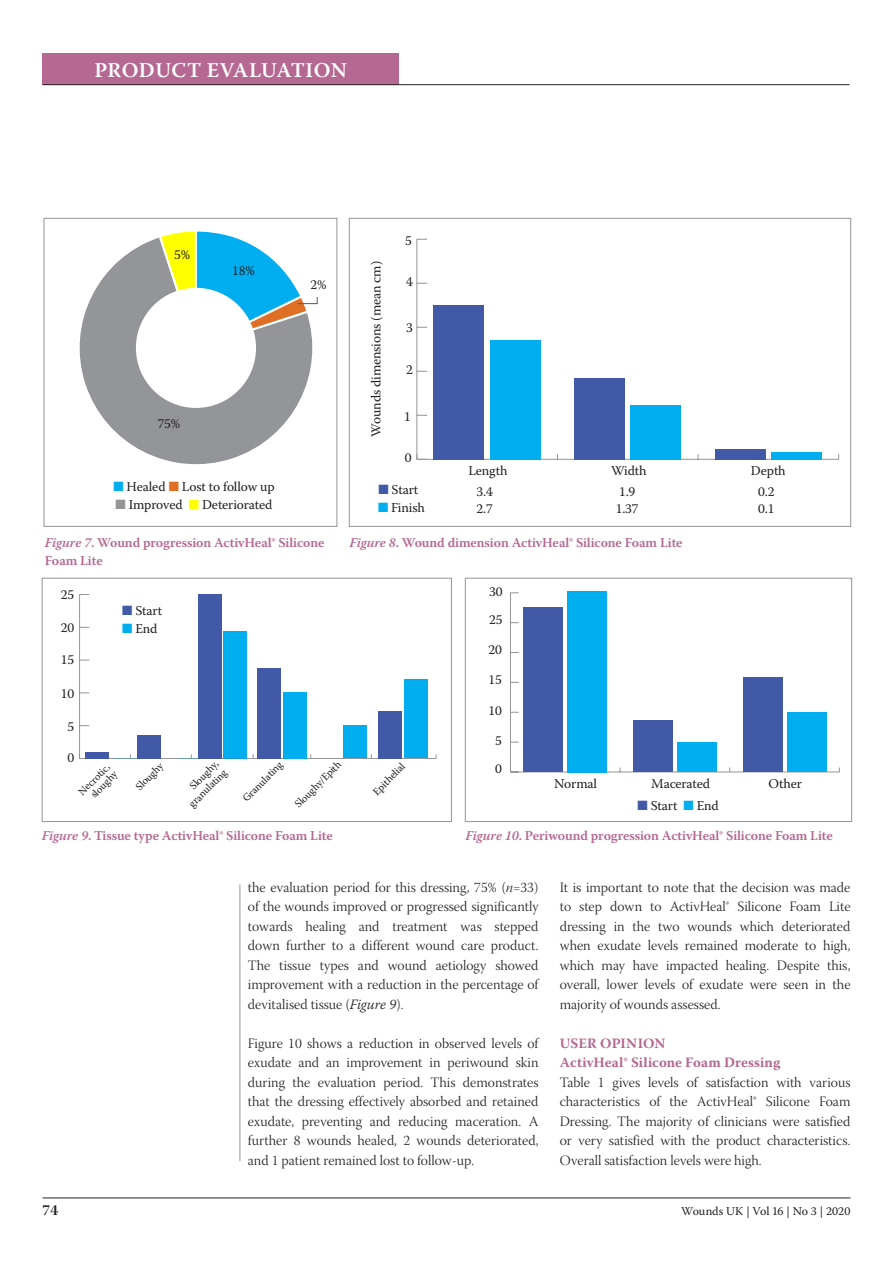
<style>
.page{position:relative;width:893px;height:1263px;background:#fff}
.page>*{position:absolute;margin:0;border:0;box-sizing:border-box;transform-origin:0 0}
.t1{font:600 21px "Warnock Pro";letter-spacing:.02em;color:#fff}
.t2{font:15px "Warnock Pro Bold Subh";color:#231f20}
.Paragraph_indented{font:14.25px/19.5px "Warnock Pro Light Subh";color:#231f20;text-align:justify}
.B-head{font:700 14.25px "Warnock Pro";letter-spacing:.005em;color:#b56891}
.A-head{font:700 14.25px "Warnock Pro";letter-spacing:.005em;color:#b56891}
.Figure_caption{font:600 13.5px/18px "Warnock Pro";letter-spacing:-.01em;color:#b56891}
.Figure_caption-2{font:13.5px "Warnock Pro";letter-spacing:-.01em;color:#231f20}
.t3{font:12px "Warnock Pro";letter-spacing:-.005em;color:#231f20}
.Figure_caption-3{font:10.5px/10.5px "Warnock Pro";color:#231f20;text-align:right}
.s1{color:#00aeef}
.s2{color:#df6f25}
.s3{color:#939598}
.s4{color:#ff0}
.s5{color:#4259a7}
.s6{font-style:italic}
.s7{font-family:"Warnock Pro Light It Subh"}
.s8{font-family:"Warnock Pro";font-weight:300;font-style:italic}
</style>
<div class="page">
<hr style="left:43px;top:1197px;width:807px;height:1px;background:#231f20">
<div style="left:43px;top:53px;width:356px;height:32px;background:#b56891"></div>
<hr style="left:43px;top:84px;width:806px;height:1px;background:#231f20">
<div style="left:44px;top:218px;width:293px;height:308px;border:1px solid #939598"></div>
<div style="left:349px;top:218px;width:502px;height:308px;border:1px solid #939598"></div>
<hr style="left:417px;top:459px;width:422px;height:1px;background:#939598">
<hr style="left:417px;top:239px;width:1px;height:220px;background:#939598">
<svg style="left:417px;top:454px;width:10px;height:5px"></svg>
<div style="left:490px;top:340px;width:50px;height:119px;background:#00aeef"></div>
<div style="left:631px;top:405px;width:50px;height:54px;background:#00aeef"></div>
<div style="left:771px;top:452px;width:51px;height:7px;background:#00aeef"></div>
<div style="left:434px;top:305px;width:50px;height:154px;background:#4259a7"></div>
<div style="left:574px;top:378px;width:51px;height:81px;background:#4259a7"></div>
<div style="left:715px;top:449px;width:51px;height:10px;background:#4259a7"></div>
<div style="left:42px;top:578px;width:410px;height:244px;border:1px solid #939598"></div>
<div style="left:465px;top:578px;width:387px;height:244px;border:1px solid #939598"></div>
<hr style="left:80px;top:758px;width:356px;height:1px;background:#939598">
<hr style="left:79px;top:594px;width:1px;height:164px;background:#939598">
<div style="left:224px;top:631px;width:23px;height:128px;background:#00aeef"></div>
<div style="left:283px;top:692px;width:23px;height:67px;background:#00aeef"></div>
<div style="left:343px;top:725px;width:24px;height:33px;background:#00aeef"></div>
<div style="left:405px;top:679px;width:23px;height:79px;background:#00aeef"></div>
<div style="left:86px;top:752px;width:23px;height:7px;background:#4259a7"></div>
<div style="left:137px;top:735px;width:23px;height:23px;background:#4259a7"></div>
<div style="left:198px;top:594px;width:23px;height:164px;background:#4259a7"></div>
<div style="left:257px;top:668px;width:23px;height:90px;background:#4259a7"></div>
<div style="left:379px;top:711px;width:23px;height:47px;background:#4259a7"></div>
<hr style="left:510px;top:772px;width:329px;height:1px;background:#939598">
<hr style="left:510px;top:593px;width:1px;height:179px;background:#939598">
<div style="left:567px;top:591px;width:39px;height:181px;background:#00aeef"></div>
<div style="left:677px;top:742px;width:39px;height:30px;background:#00aeef"></div>
<div style="left:787px;top:712px;width:39px;height:60px;background:#00aeef"></div>
<div style="left:523px;top:608px;width:40px;height:164px;background:#4259a7"></div>
<div style="left:633px;top:721px;width:39px;height:51px;background:#4259a7"></div>
<div style="left:743px;top:677px;width:39px;height:95px;background:#4259a7"></div>
<hr style="left:240px;top:884px;width:1px;height:277px;background:#939598">
<svg style="left:79px;top:238px;width:234px;height:227px"></svg>
<div style="left:136px;top:288px;width:120px;height:120px;background:#fff;border-radius:50%"></div>
<svg style="left:157px;top:231px;width:161px;height:120px"></svg>
<h1 class="t1" style="left:94px;top:57px;width:254px">PRODUCT EVALUATION</h1>
<p class="Figure_caption-2" style="left:174px;top:247px;width:18px">5%</p>
<p class="Figure_caption-2" style="left:232px;top:262px;width:24px">18%</p>
<p class="Figure_caption-2" style="left:310px;top:277px;width:18px">2%</p>
<p class="Figure_caption-2" style="left:158px;top:416px;width:24px">75%</p>
<p class="Figure_caption-2" style="left:113px;top:478px;width:163px"><span class="s1">■</span> Healed <span class="s2">■</span> Lost to follow up</p>
<p class="Figure_caption-2" style="left:116px;top:496px;width:158px"><span class="s3">■</span> Improved <span class="s4">■</span> Deteriorated</p>
<p class="Figure_caption-2" style="left:368px;top:437px;width:177px;rotate:-90deg">Wounds dimensions (mean cm)</p>
<p class="Figure_caption-2" style="left:405px;top:233px;width:8px">5</p>
<p class="Figure_caption-2" style="left:406px;top:273px;width:8px">4</p>
<p class="Figure_caption-2" style="left:406px;top:320px;width:8px">3</p>
<p class="Figure_caption-2" style="left:406px;top:362px;width:8px">2</p>
<p class="Figure_caption-2" style="left:404px;top:408px;width:8px">1</p>
<p class="Figure_caption-2" style="left:405px;top:450px;width:8px">0</p>
<p class="Figure_caption-2" style="left:468px;top:462px;width:41px">Length</p>
<p class="Figure_caption-2" style="left:611px;top:462px;width:37px">Width</p>
<p class="Figure_caption-2" style="left:751px;top:462px;width:36px">Depth</p>
<p class="Figure_caption-2" style="left:378px;top:482px;width:42px"><span class="s5">■</span> Start</p>
<p class="Figure_caption-2" style="left:477px;top:483px;width:18px">3.4</p>
<p class="Figure_caption-2" style="left:619px;top:483px;width:18px">1.9</p>
<p class="Figure_caption-2" style="left:758px;top:483px;width:18px">0.2</p>
<p class="Figure_caption-2" style="left:378px;top:500px;width:48px"><span class="s1">■</span> Finish</p>
<p class="Figure_caption-2" style="left:477px;top:500px;width:18px">2.7</p>
<p class="Figure_caption-2" style="left:616px;top:500px;width:25px">1.37</p>
<p class="Figure_caption-2" style="left:758px;top:500px;width:18px">0.1</p>
<p class="Figure_caption" style="left:45px;top:533px;width:281px"><span class="s6">Figure 7</span>. Wound progression ActivHeal® Silicone<br>Foam Lite</p>
<p class="Figure_caption" style="left:350px;top:533px;width:335px"><span class="s6">Figure 8</span>. Wound dimension ActivHeal® Silicone Foam Lite</p>
<p class="Figure_caption-2" style="left:61px;top:587px;width:15px">25</p>
<p class="Figure_caption-2" style="left:61px;top:620px;width:15px">20</p>
<p class="Figure_caption-2" style="left:61px;top:652px;width:15px">15</p>
<p class="Figure_caption-2" style="left:61px;top:685px;width:15px">10</p>
<p class="Figure_caption-2" style="left:67px;top:718px;width:8px">5</p>
<p class="Figure_caption-2" style="left:122px;top:602px;width:42px"><span class="s5">■</span> Start</p>
<p class="Figure_caption-2" style="left:122px;top:620px;width:37px"><span class="s1">■</span> End</p>
<p class="Figure_caption-2" style="left:67px;top:749px;width:8px">0</p>
<p class="Figure_caption-3" style="left:76px;top:790px;width:42px;rotate:-45deg">Necrotic, sloughy</p>
<p class="Figure_caption-3" style="left:133px;top:785px;width:36px;rotate:-45deg">Sloughy</p>
<p class="Figure_caption-3" style="left:178px;top:792px;width:51px;line-height:12px;rotate:-45deg">Sloughy, granulating</p>
<p class="Figure_caption-3" style="left:240px;top:796px;width:53px;rotate:-45deg">Granulating</p>
<p class="Figure_caption-3" style="left:293px;top:802px;width:62px;rotate:-45deg">Sloughy/Epith</p>
<p class="Figure_caption-3" style="left:371px;top:789px;width:42px;rotate:-45deg">Epithelial</p>
<p class="Figure_caption-2" style="left:489px;top:583px;width:15px">30</p>
<p class="Figure_caption-2" style="left:489px;top:612px;width:15px">25</p>
<p class="Figure_caption-2" style="left:489px;top:642px;width:15px">20</p>
<p class="Figure_caption-2" style="left:489px;top:672px;width:15px">15</p>
<p class="Figure_caption-2" style="left:489px;top:702px;width:15px">10</p>
<p class="Figure_caption-2" style="left:495px;top:732px;width:8px">5</p>
<p class="Figure_caption-2" style="left:495px;top:760px;width:8px">0</p>
<p class="Figure_caption-2" style="left:554px;top:776px;width:45px">Normal</p>
<p class="Figure_caption-2" style="left:651px;top:776px;width:60px">Macerated</p>
<p class="Figure_caption-2" style="left:769px;top:776px;width:35px">Other</p>
<p class="Figure_caption-2" style="left:638px;top:797px;width:83px"><span class="s5">■</span> Start <span class="s1">■</span> End</p>
<p class="Figure_caption" style="left:42px;top:826px;width:292px"><span class="s6">Figure 9</span>. Tissue type ActivHeal® Silicone Foam Lite</p>
<p class="Figure_caption" style="left:466px;top:826px;width:369px"><span class="s6">Figure 10</span>. Periwound progression ActivHeal® Silicone Foam Lite</p>
<p class="Paragraph_indented" style="left:248px;top:879px;width:292px">the evaluation period for this dressing, 75% (<span class="s7">n</span>=33) of the wounds improved or progressed significantly towards healing and treatment was stepped down further to a different wound care product.<br>The tissue types and wound aetiology showed improvement with a reduction in the percentage of devitalised tissue (<span class="s8">Figure 9</span>).</p>
<p class="Paragraph_indented" style="left:248px;top:1035px;width:292px">Figure 10 shows a reduction in observed levels of exudate and an improvement in periwound skin during the evaluation period. This demonstrates that the dressing effectively absorbed and retained exudate, preventing and reducing maceration. A further 8 wounds healed, 2 wounds deteriorated, and 1 patient remained lost to follow-up.</p>
<p class="Paragraph_indented" style="left:560px;top:879px;width:292px">It is important to note that the decision was made to step down to ActivHeal® Silicone Foam Lite dressing in the two wounds which deteriorated when exudate levels remained moderate to high, which may have impacted healing. Despite this, overall, lower levels of exudate were seen in the majority of wounds assessed.</p>
<p class="A-head" style="left:560px;top:1034px;width:107px">USER OPINION</p>
<p class="B-head" style="left:560px;top:1054px;width:222px">ActivHeal® Silicone Foam Dressing</p>
<p class="Paragraph_indented" style="left:560px;top:1074px;width:292px">Table 1 gives levels of satisfaction with various characteristics of the ActivHeal® Silicone Foam Dressing. The majority of clinicians were satisfied or very satisfied with the product characteristics.<br>Overall satisfaction levels were high.</p>
<p class="t2" style="left:43px;top:1201px;width:17px">74</p>
<p class="t3" style="left:681px;top:1204px;width:171px">Wounds UK | Vol 16 | No 3 | 2020</p>
</div>
